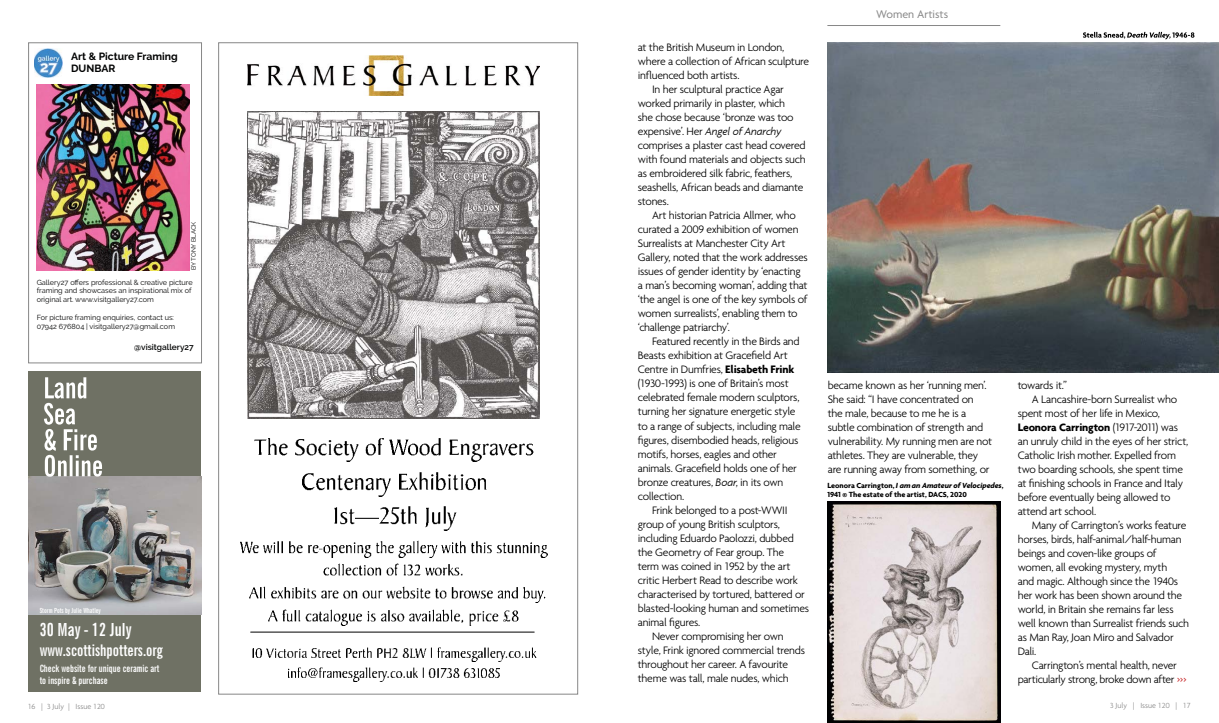
<style>
.page{position:relative;width:1219px;height:723px;background:#fff}
.page>*{position:absolute;margin:0;border:0;box-sizing:border-box;transform-origin:0 0}
.t1{font:700 extra-condensed 18px "News Gothic BT";color:#fff}
.t2{font:700 extra-condensed 16px "News Gothic BT";color:#fff}
.t3{font:12px "Agenda";color:#878787}
.t4{font:300 11.6px/14px "Agenda";letter-spacing:-.025em;color:#000}
.t5{font:700 11.6px "Agenda";letter-spacing:-.015em;color:#000}
.t6{font:700 10.4px "Raleway";color:#010202}
.t7{font:700 extra-condensed 10px/12px "News Gothic BT";color:#fff}
.t8{font:600 8.4px "Raleway";color:#010202}
.t9{font:700 8px/9px "Agenda";letter-spacing:-.005em;color:#000}
.t10{font:300 8px "Agenda";color:#878787}
.t11{font:7.3px/8.8px "Raleway";color:#010202}
.t12{font:700 extra-condensed 7px "News Gothic BT";color:#fff}
.t13{font:6.3px "Raleway";color:#010202}
.s1{font-style:italic}
.s2{font-weight:700}
.s3{font-weight:300}
.s4{color:#c41a1c}
</style>
<div class="page">
<hr style="left:827px;top:25px;width:173px;height:1px;background:#878787">
<img style="left:827px;top:502px;width:174px;height:221px">
<img style="left:828px;top:42px;width:391px;height:330px">
<svg style="left:1083px;top:32px;width:111px;height:7px"></svg>
<img style="left:248px;top:55px;width:292px;height:41px">
<img style="left:248px;top:112px;width:292px;height:307px">
<img style="left:240px;top:540px;width:308px;height:17px">
<img style="left:318px;top:540px;width:11px;height:17px">
<img style="left:324px;top:563px;width:139px;height:13px">
<img style="left:249px;top:586px;width:297px;height:16px">
<img style="left:269px;top:609px;width:250px;height:16px">
<img style="left:254px;top:438px;width:280px;height:24px">
<img style="left:302px;top:472px;width:185px;height:24px">
<img style="left:334px;top:507px;width:21px;height:18px">
<img style="left:355px;top:517px;width:24px;height:2px">
<img style="left:379px;top:506px;width:78px;height:24px">
<img style="left:252px;top:647px;width:285px;height:15px">
<img style="left:288px;top:667px;width:212px;height:15px">
<hr style="left:251px;top:632px;width:283px;height:1px;background:#000">
<img style="left:37px;top:85px;width:152px;height:185px">
<img style="left:34px;top:49px;width:29px;height:28px">
<div style="left:28px;top:43px;width:174px;height:320px;border:1px solid #878787"></div>
<div style="left:28px;top:371px;width:173px;height:321px;background:#6f7164"></div>
<img style="left:28px;top:476px;width:173px;height:139px">
<svg style="left:44px;top:377px;width:58px;height:100px"></svg>
<p class="t6" style="left:71px;top:51px;width:108px">Art &amp; Picture Framing</p>
<p class="t6" style="left:71px;top:63px;width:46px">DUNBAR</p>
<p class="t13" style="left:190px;top:270px;width:50px;rotate:-90deg">BY TONY BLACK</p>
<p class="t11" style="left:37px;top:278px;width:157px">Gallery27 offers professional &amp; creative picture framing and showcases an inspirational mix of original art. www.visitgallery27.com</p>
<p class="t11" style="left:37px;top:312px;width:140px;line-height:9.4px">For picture framing enquiries, contact us:<br>07942 676804 | visitgallery27@gmail.com</p>
<p class="t8" style="left:134px;top:342px;width:61px">@visitgallery27</p>
<p class="t12" style="left:40px;top:606px;width:63px">Storm Pots by Julie Whatley</p>
<h1 class="t1" style="left:40px;top:619px;width:93px">30 May - 12 July</h1>
<h2 class="t2" style="left:40px;top:640px;width:124px">www.scottishpotters.org</h2>
<p class="t7" style="left:40px;top:662px;width:121px">Check website for unique ceramic art to inspire &amp; purchase</p>
<p class="t4" style="left:638px;top:40px;width:148px">at the British Museum in London,</p>
<p class="t4" style="left:638px;top:54px;width:173px">where a collection of African sculpture</p>
<p class="t4" style="left:638px;top:68px;width:103px">influenced both artists.</p>
<p class="t4" style="left:652px;top:82px;width:133px">In her sculptural practice Agar</p>
<p class="t4" style="left:638px;top:96px;width:149px">worked primarily in plaster, which</p>
<p class="t4" style="left:638px;top:110px;width:157px">she chose because ‘bronze was too</p>
<p class="t4" style="left:638px;top:124px;width:145px">expensive’. Her <span class="s1">Angel of Anarchy</span></p>
<p class="t4" style="left:638px;top:138px;width:169px">comprises a plaster cast head covered</p>
<p class="t4" style="left:638px;top:152px;width:169px">with found materials and objects such</p>
<p class="t4" style="left:638px;top:166px;width:156px">as embroidered silk fabric, feathers,</p>
<p class="t4" style="left:638px;top:180px;width:167px">seashells, African beads and diamante</p>
<p class="t4" style="left:638px;top:194px;width:33px">stones.</p>
<p class="t4" style="left:652px;top:208px;width:145px">Art historian Patricia Allmer, who</p>
<p class="t4" style="left:638px;top:222px;width:162px">curated a 2009 exhibition of women</p>
<p class="t4" style="left:638px;top:236px;width:149px">Surrealists at Manchester City Art</p>
<p class="t4" style="left:638px;top:250px;width:171px">Gallery, noted that the work addresses</p>
<p class="t4" style="left:638px;top:264px;width:164px">issues of gender identity by ‘enacting</p>
<p class="t4" style="left:638px;top:278px;width:171px">a man’s becoming woman’, adding that</p>
<p class="t4" style="left:638px;top:292px;width:171px">‘the angel is one of the key symbols of</p>
<p class="t4" style="left:638px;top:306px;width:161px">women surrealists’, enabling them to</p>
<p class="t4" style="left:638px;top:320px;width:94px">‘challenge patriarchy’.</p>
<p class="t4" style="left:652px;top:334px;width:149px">Featured recently in the Birds and</p>
<p class="t4" style="left:638px;top:348px;width:152px">Beasts exhibition at Gracefield Art</p>
<p class="t4" style="left:638px;top:362px;width:158px">Centre in Dumfries, <span class="s2">Elisabeth Frink</span></p>
<p class="t4" style="left:638px;top:376px;width:152px">(1930-1993) is one of Britain’s most</p>
<p class="t4" style="left:638px;top:390px;width:163px">celebrated female modern sculptors,</p>
<p class="t4" style="left:638px;top:404px;width:159px">turning her signature energetic style</p>
<p class="t4" style="left:638px;top:418px;width:164px">to a range of subjects, including male</p>
<p class="t4" style="left:638px;top:433px;width:162px">figures, disembodied heads, religious</p>
<p class="t4" style="left:638px;top:447px;width:141px">motifs, horses, eagles and other</p>
<p class="t4" style="left:638px;top:461px;width:160px">animals. Gracefield holds one of her</p>
<p class="t4" style="left:638px;top:475px;width:147px">bronze creatures, <span class="s1">Boar</span>, in its own</p>
<p class="t4" style="left:638px;top:489px;width:48px">collection.</p>
<p class="t4" style="left:652px;top:503px;width:137px">Frink belonged to a post-WWII</p>
<p class="t4" style="left:638px;top:517px;width:144px">group of young British sculptors,</p>
<p class="t4" style="left:638px;top:531px;width:158px">including Eduardo Paolozzi, dubbed</p>
<p class="t4" style="left:638px;top:545px;width:148px">the Geometry of Fear group. The</p>
<p class="t4" style="left:638px;top:559px;width:154px">term was coined in 1952 by the art</p>
<p class="t4" style="left:638px;top:573px;width:162px">critic Herbert Read to describe work</p>
<p class="t4" style="left:638px;top:587px;width:169px">characterised by tortured, battered or</p>
<p class="t4" style="left:638px;top:601px;width:173px">blasted-looking human and sometimes</p>
<p class="t4" style="left:638px;top:615px;width:64px">animal figures.</p>
<p class="t4" style="left:652px;top:629px;width:133px">Never compromising her own</p>
<p class="t4" style="left:638px;top:643px;width:169px">style, Frink ignored commercial trends</p>
<p class="t4" style="left:638px;top:657px;width:152px">throughout her career. A favourite</p>
<p class="t4" style="left:638px;top:671px;width:152px">theme was tall, male nudes, which</p>
<p class="t3" style="left:876px;top:8px;width:74px">Women Artists</p>
<p class="t4" style="left:828px;top:378px;width:166px">became known as her ‘running men’.<br>She said: “I have concentrated on<br>the male, because to me he is a subtle combination of strength and vulnerability. My running men are not athletes. They are vulnerable, they are running away from something, or</p>
<p class="t4" style="left:1018px;top:378px;width:51px">towards it.”</p>
<p class="t4" style="left:1032px;top:392px;width:147px">A Lancashire-born Surrealist who</p>
<p class="t4" style="left:1018px;top:406px;width:144px">spent most of her life in Mexico,</p>
<p class="t5" style="left:1018px;top:420px;width:162px">Leonora Carrington <span class="s3">(1917-2011) was</span></p>
<p class="t4" style="left:1018px;top:434px;width:172px">an unruly child in the eyes of her strict,</p>
<p class="t4" style="left:1018px;top:448px;width:160px">Catholic Irish mother. Expelled from</p>
<p class="t4" style="left:1018px;top:462px;width:167px">two boarding schools, she spent time</p>
<p class="t4" style="left:1018px;top:476px;width:167px">at finishing schools in France and Italy</p>
<p class="t4" style="left:1018px;top:490px;width:154px">before eventually being allowed to</p>
<p class="t4" style="left:1018px;top:504px;width:80px">attend art school.</p>
<p class="t4" style="left:1032px;top:518px;width:156px">Many of Carrington’s works feature</p>
<p class="t4" style="left:1018px;top:532px;width:165px">horses, birds, half-animal/half-human</p>
<p class="t4" style="left:1018px;top:546px;width:140px">beings and coven-like groups of</p>
<p class="t4" style="left:1018px;top:560px;width:151px">women, all evoking mystery, myth</p>
<p class="t4" style="left:1018px;top:574px;width:162px">and magic. Although since the 1940s</p>
<p class="t4" style="left:1018px;top:588px;width:166px">her work has been shown around the</p>
<p class="t4" style="left:1018px;top:602px;width:158px">world, in Britain she remains far less</p>
<p class="t4" style="left:1018px;top:616px;width:173px">well known than Surrealist friends such</p>
<p class="t4" style="left:1018px;top:630px;width:158px">as Man Ray, Joan Miro and Salvador</p>
<p class="t4" style="left:1018px;top:644px;width:20px">Dali.</p>
<p class="t4" style="left:1032px;top:658px;width:146px">Carrington’s mental health, never</p>
<p class="t4" style="left:1018px;top:672px;width:171px">particularly strong, broke down after <span class="s4">&gt;&gt;&gt;</span></p>
<p class="t9" style="left:827px;top:481px;width:178px">Leonora Carrington, <span class="s1">I am an Amateur of Velocipedes</span>,<br>1941 © The estate of the artist, DACS, 2020</p>
<p class="t10" style="left:28px;top:701px;width:79px">16 | 3 July | Issue 120</p>
<p class="t10" style="left:1110px;top:701px;width:83px">3 July | Issue 120 | 17</p>
</div>
